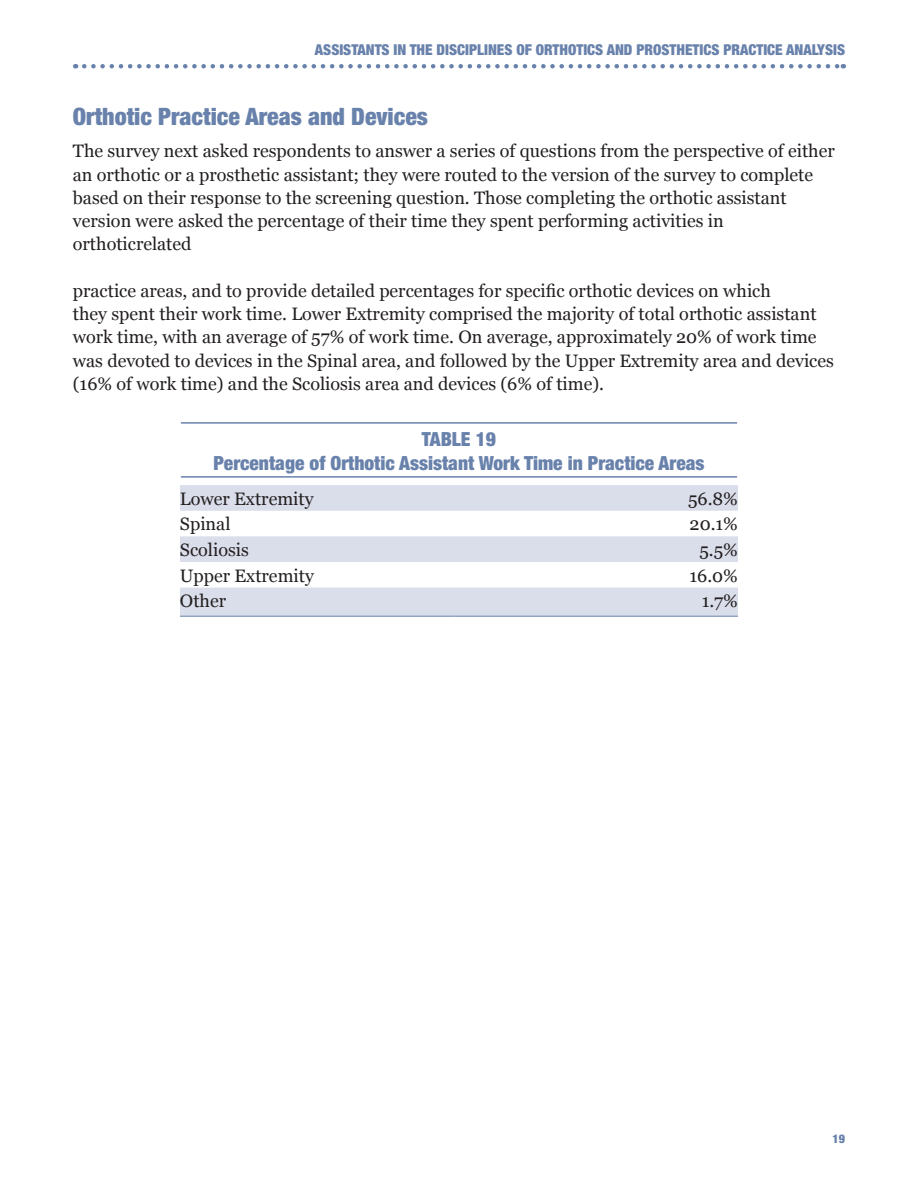
<style>
.page{position:relative;width:918px;height:1188px;background:#fff}
.page>*{position:absolute;margin:0;border:0;box-sizing:border-box;transform-origin:0 0}
.t1{font:900 condensed 24px "Helvetica Neue LT Std";color:#6982ac}
.t2{font:900 condensed 19.5px/24px "Helvetica Neue LT Std";color:#6982ac;text-align:center}
.t3{font:18px/23.2px "Georgia";color:#231f20}
.t4{font:900 condensed 15px "Helvetica Neue LT Std";color:#6982ac}
.t5{font:900 condensed 12px "Helvetica Neue LT Std";color:#6982ac}
</style>
<div class="page">
<svg style="left:84px;top:64px;width:760px;height:4px"></svg>
<hr style="left:181px;top:422px;width:556px;height:2px;background:#6982ac">
<hr style="left:181px;top:476px;width:556px;height:2px;background:#6982ac">
<svg style="left:180px;top:485px;width:558px;height:131px;fill:#dadeea"></svg>
<hr style="left:180px;top:616px;width:275px;height:1px;background:#6982ac">
<hr style="left:455px;top:616px;width:283px;height:1px;background:#6982ac">
<p class="t4" style="left:315px;top:40px;width:532px">ASSISTANTS IN THE DISCIPLINES OF ORTHOTICS AND PROSTHETICS PRACTICE ANALYSIS</p>
<h1 class="t1" style="left:73px;top:102px;width:357px">Orthotic Practice Areas and Devices</h1>
<p class="t3" style="left:73px;top:139px;width:763px">The survey next asked respondents to answer a series of questions from the perspective of either an orthotic or a prosthetic assistant; they were routed to the version of the survey to complete based on their response to the screening question. Those completing the orthotic assistant version were asked the percentage of their time they spent performing activities in orthoticrelated</p>
<p class="t3" style="left:73px;top:278px;width:763px">practice areas, and to provide detailed percentages for specific orthotic devices on which<br>they spent their work time. Lower Extremity comprised the majority of total orthotic assistant work time, with an average of 57% of work time. On average, approximately 20% of work time was devoted to devices in the Spinal area, and followed by the Upper Extremity area and devices (16% of work time) and the Scoliosis area and devices (6% of time).</p>
<p class="t2" style="left:213px;top:427px;width:493px">TABLE 19<br>Percentage of Orthotic Assistant Work Time in Practice Areas</p>
<p class="t3" style="left:180px;top:486px;width:135px">Lower Extremity</p>
<p class="t3" style="left:688px;top:486px;width:51px">56.8%</p>
<p class="t3" style="left:180px;top:512px;width:52px">Spinal</p>
<p class="t3" style="left:690px;top:512px;width:50px">20.1%</p>
<p class="t3" style="left:180px;top:537px;width:70px">Scoliosis</p>
<p class="t3" style="left:699px;top:537px;width:40px">5.5%</p>
<p class="t3" style="left:180px;top:563px;width:135px">Upper Extremity</p>
<p class="t3" style="left:689px;top:563px;width:50px">16.0%</p>
<p class="t3" style="left:180px;top:589px;width:48px">Other</p>
<p class="t3" style="left:702px;top:589px;width:38px">1.7%</p>
<p class="t5" style="left:833px;top:1131px;width:14px">19</p>
</div>
